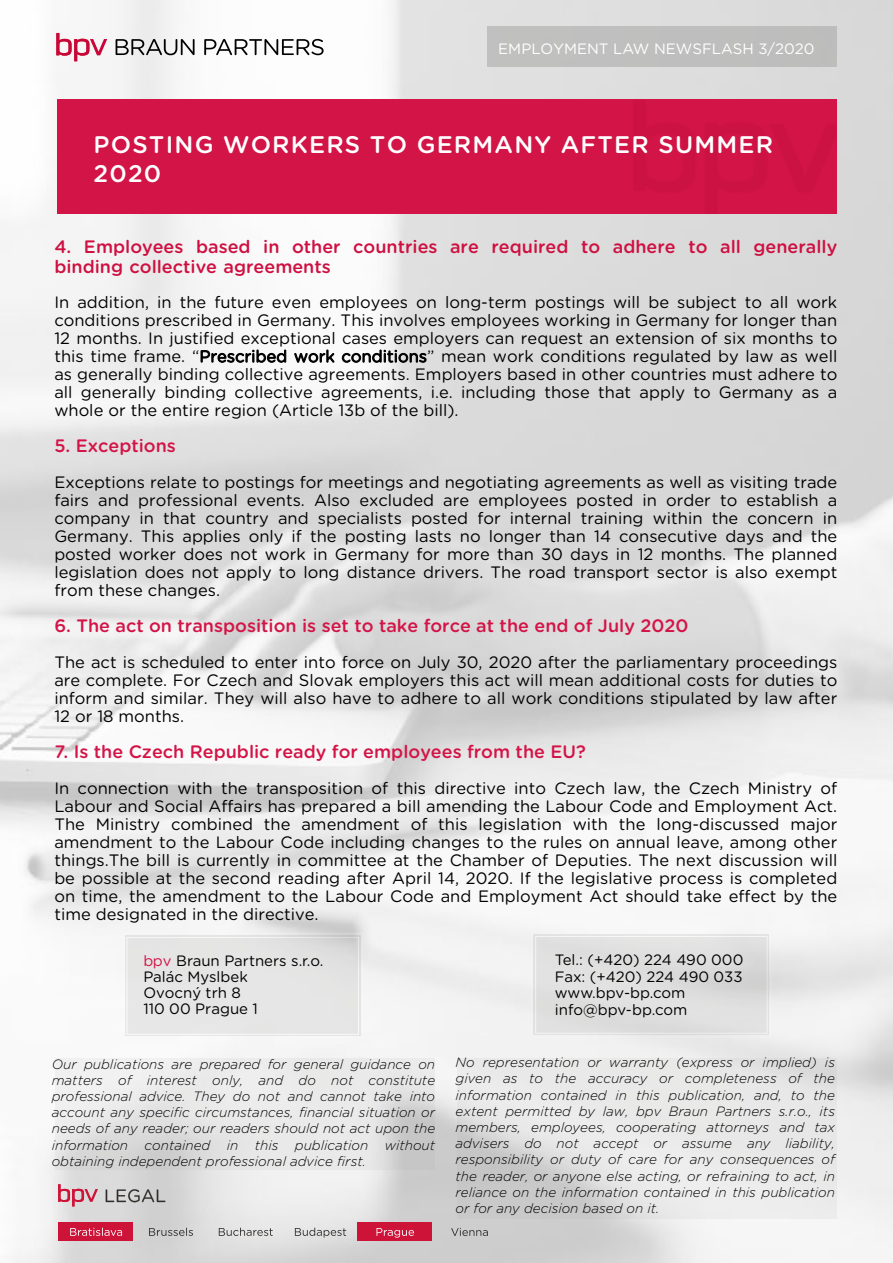
<style>
.page{position:relative;width:893px;height:1263px;background:#fff}
.page>*{position:absolute;margin:0;border:0;box-sizing:border-box;transform-origin:0 0}
.t1{font:500 24px/28.8px "Gotham Rounded";letter-spacing:.05em;color:#fff}
.t2{font:500 18px "Gotham Rounded";color:#d31447}
.t3{font:500 18px/19.6px "Gotham Rounded";color:#ce1041}
.t4{font:16.5px/18px "Gotham Rounded";color:#000;text-align:justify}
.t5{font:15px/16.5px "Gotham Rounded";color:#000}
.t6{font:15px "Gotham Rounded";color:#fff}
.t7{font:italic 300 13.5px/16.2px "Gotham Rounded";color:#000;text-align:justify}
.s1{color:#d31447}
</style>
<div class="page">
<img style="left:0;top:0;width:893px;height:1263px">
<svg style="left:56px;top:1058px;width:379px;height:112px;background:#e4e4e4"></svg>
<svg style="left:458px;top:1059px;width:379px;height:160px;background:#e3e3e3"></svg>
<svg style="left:531px;top:932px;width:241px;height:106px;background:#dfdfdf"></svg>
<div style="left:535px;top:936px;width:233px;height:98px;border:1px solid #fff"></div>
<svg style="left:122px;top:933px;width:241px;height:106px;background:#e5e5e5"></svg>
<div style="left:127px;top:937px;width:232px;height:98px;border:1px solid #fff"></div>
<div style="left:488px;top:26px;width:349px;height:41px;background:#bebebe"></div>
<div style="left:57px;top:100px;width:779px;height:114px;background:#d31447"></div>
<svg style="left:116px;top:39px;width:79px;height:16px"></svg>
<svg style="left:204px;top:39px;width:120px;height:16px"></svg>
<svg style="left:56px;top:33px;width:51px;height:28px"></svg>
<div style="left:58px;top:1222px;width:75px;height:18px;background:#cd1338"></div>
<svg style="left:58px;top:1184px;width:40px;height:22px"></svg>
<svg style="left:106px;top:1189px;width:59px;height:13px"></svg>
<svg style="left:70px;top:1227px;width:52px;height:9px"></svg>
<svg style="left:149px;top:1227px;width:44px;height:9px"></svg>
<svg style="left:219px;top:1227px;width:54px;height:9px"></svg>
<svg style="left:295px;top:1227px;width:51px;height:11px"></svg>
<div style="left:357px;top:1222px;width:75px;height:18px;background:#cd1338"></div>
<svg style="left:376px;top:1228px;width:38px;height:9px"></svg>
<svg style="left:451px;top:1228px;width:37px;height:8px"></svg>
<p class="t6" style="left:498px;top:39px;width:318px">EMPLOYMENT LAW NEWSFLASH 3/2020</p>
<h1 class="t1" style="left:94px;top:129px;width:681px">POSTING WORKERS TO GERMANY AFTER SUMMER<br>2020</h1>
<p class="t3" style="left:54px;top:236px;width:784px">4. Employees based in other countries are required to adhere to all generally binding collective agreements</p>
<p class="t4" style="left:54px;top:292px;width:784px">In addition, in the future even employees on long-term postings will be subject to all work conditions prescribed in Germany. This involves employees working in Germany for longer than 12 months. In justified exceptional cases employers can request an extension of six months to this time frame. “Prescribed work conditions” mean work conditions regulated by law as well as generally binding collective agreements. Employers based in other countries must adhere to all generally binding collective agreements, i.e. including those that apply to Germany as a whole or the entire region (Article 13b of the bill).</p>
<p class="t2" style="left:54px;top:433px;width:123px">5. Exceptions</p>
<p class="t4" style="left:54px;top:472px;width:784px">Exceptions relate to postings for meetings and negotiating agreements as well as visiting trade fairs and professional events. Also excluded are employees posted in order to establish a company in that country and specialists posted for internal training within the concern in Germany. This applies only if the posting lasts no longer than 14 consecutive days and the posted worker does not work in Germany for more than 30 days in 12 months. The planned legislation does not apply to long distance drivers. The road transport sector is also exempt from these changes.</p>
<p class="t2" style="left:54px;top:613px;width:636px">6. The act on transposition is set to take force at the end of July 2020</p>
<p class="t4" style="left:54px;top:652px;width:784px">The act is scheduled to enter into force on July 30, 2020 after the parliamentary proceedings are complete. For Czech and Slovak employers this act will mean additional costs for duties to inform and similar. They will also have to adhere to all work conditions stipulated by law after 12 or 18 months.</p>
<p class="t2" style="left:54px;top:739px;width:533px">7. Is the Czech Republic ready for employees from the EU?</p>
<p class="t4" style="left:54px;top:778px;width:784px">In connection with the transposition of this directive into Czech law, the Czech Ministry of Labour and Social Affairs has prepared a bill amending the Labour Code and Employment Act.<br>The Ministry combined the amendment of this legislation with the long-discussed major amendment to the Labour Code including changes to the rules on annual leave, among other things.The bill is currently in committee at the Chamber of Deputies. The next discussion will be possible at the second reading after April 14, 2020. If the legislative process is completed on time, the amendment to the Labour Code and Employment Act should take effect by the time designated in the directive.</p>
<p class="t5" style="left:555px;top:951px;width:190px">Tel.: (+420) 224 490 000<br>Fax: (+420) 224 490 033 www.bpv-bp.com info@bpv-bp.com</p>
<p class="t7" style="left:456px;top:1054px;width:381px">No representation or warranty (express or implied) is given as to the accuracy or completeness of the information contained in this publication, and, to the extent permitted by law, bpv Braun Partners s.r.o., its members, employees, cooperating attorneys and tax advisers do not accept or assume any liability, responsibility or duty of care for any consequences of the reader, or anyone else acting, or refraining to act, in reliance on the information contained in this publication or for any decision based on it.</p>
<p class="t5" style="left:143px;top:952px;width:182px;line-height:15.9px"><span class="s1">bpv</span> Braun Partners s.r.o.<br>Palác Myslbek<br>Ovocný trh 8<br>110 00 Prague 1</p>
<p class="t7" style="left:52px;top:1055px;width:385px">Our publications are prepared for general guidance on matters of interest only, and do not constitute professional advice. They do not and cannot take into account any specific circumstances, financial situation or needs of any reader; our readers should not act upon the information contained in this publication without obtaining independent professional advice first.</p>
</div>
